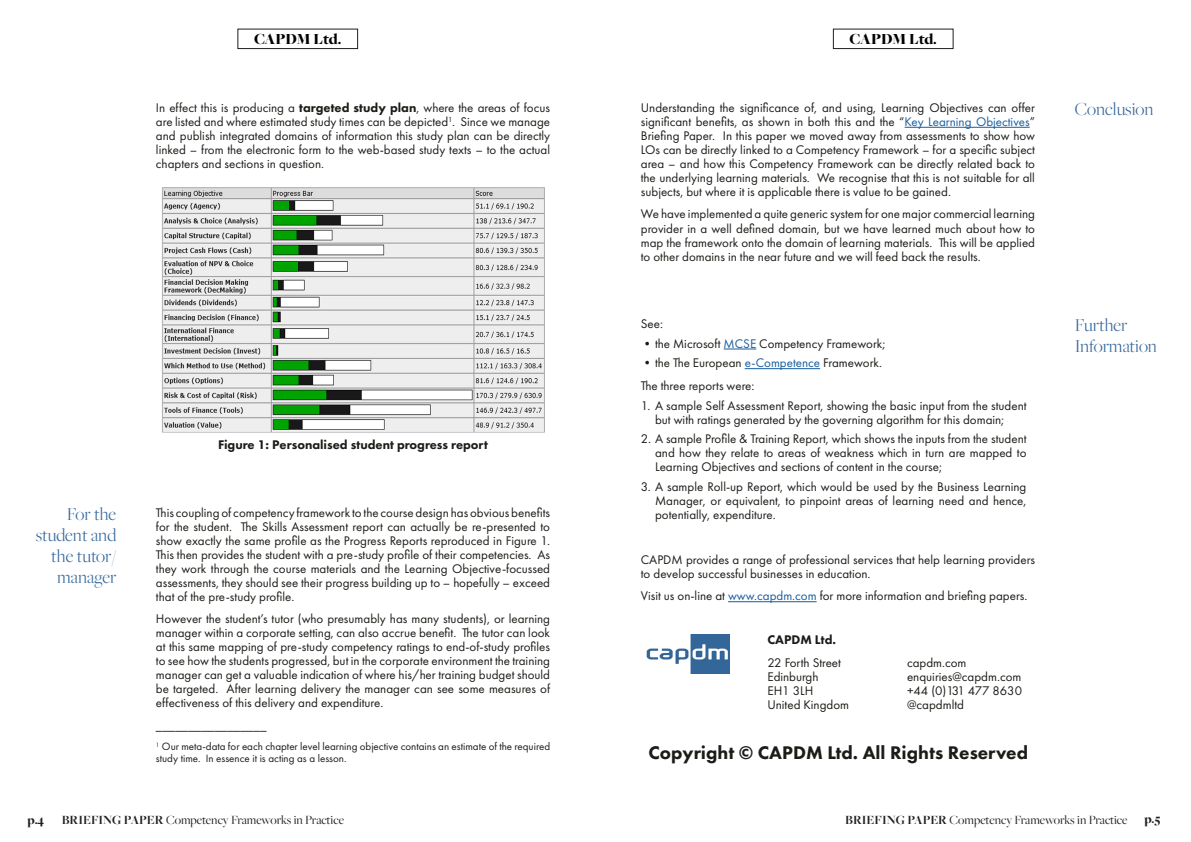
<style>
.page{position:relative;width:1191px;height:842px;background:#fff}
.page>*{position:absolute;margin:0;border:0;box-sizing:border-box;transform-origin:0 0}
.Heading_II{font:300 19px/21px "Freight Big Pro";color:#369;text-align:right}
.Flow_Text{font:800 19px "Futura PT";color:#1b1b17}
.t1{font:900 16px "Freight Big Pro";color:#000}
.Flow_Text-2{font:13px/14px "Futura PT";color:#1b1b17;text-align:justify}
.t2{font:13px "Freight Big Pro";color:#231f20}
.Figure{font:800 13px "Futura PT";color:#1b1b17}
.Flow_Text-3{font:800 13px "Futura PT";color:#1b1b17}
.t3{font:900 13px "Freight Big Pro";color:#231f20}
.Flow_Text-4{font:11px/12px "Futura PT";color:#1b1b17}
.s1{font-weight:800}
.s2{color:#175d9e}
.s3{font-weight:700}
</style>
<div class="page">
<div style="left:237px;top:29px;width:121px;height:20px;border:1px solid #1f1f1c"></div>
<div style="left:833px;top:29px;width:120px;height:20px;border:1px solid #1f1f1c"></div>
<img style="left:162px;top:187px;width:382px;height:245px">
<hr style="left:904px;top:127px;width:125px;height:1px;background:#175d9e">
<hr style="left:723px;top:349px;width:33px;height:1px;background:#175d9e">
<hr style="left:744px;top:368px;width:76px;height:1px;background:#175d9e">
<hr style="left:728px;top:601px;width:88px;height:1px;background:#175d9e">
<img style="left:646px;top:634px;width:83px;height:40px">
<p class="Heading_II" style="left:36px;top:503px;width:82px">For the student and the tutor/ manager</p>
<p class="t1" style="left:254px;top:29px;width:89px">CAPDM Ltd.</p>
<p class="t1" style="left:849px;top:29px;width:89px">CAPDM Ltd.</p>
<p class="Flow_Text-2" style="left:156px;top:101px;width:396px">In effect this is producing a <span class="s1">targeted study plan</span>, where the areas of focus are listed and where estimated study times can be depicted<sup>1</sup>. Since we manage and publish integrated domains of information this study plan can be directly linked – from the electronic form to the web-based study texts – to the actual chapters and sections in question.</p>
<p class="Flow_Text-2" style="left:641px;top:101px;width:396px">Understanding the significance of, and using, Learning Objectives can offer significant benefits, as shown in both this and the “<span class="s2">Key Learning Objectives</span>” Briefing Paper. In this paper we moved away from assessments to show how LOs can be directly linked to a Competency Framework – for a specific subject area – and how this Competency Framework can be directly related back to the underlying learning materials. We recognise that this is not suitable for all subjects, but where it is applicable there is value to be gained.</p>
<p class="Flow_Text-2" style="left:641px;top:207px;width:396px">We have implemented a quite generic system for one major commercial learning provider in a well defined domain, but we have learned much about how to map the framework onto the domain of learning materials. This will be applied to other domains in the near future and we will feed back the results.</p>
<p class="Figure" style="left:218px;top:437px;width:271px">Figure 1: Personalised student progress report</p>
<p class="Flow_Text-2" style="left:156px;top:505px;width:396px">This coupling of competency framework to the course design has obvious benefits for the student. The Skills Assessment report can actually be re-presented to show exactly the same profile as the Progress Reports reproduced in Figure 1.<br>This then provides the student with a pre-study profile of their competencies. As they work through the course materials and the Learning Objective-focussed assessments, they should see their progress building up to – hopefully – exceed that of the pre-study profile.</p>
<p class="Flow_Text-2" style="left:156px;top:612px;width:396px">However the student’s tutor (who presumably has many students), or learning manager within a corporate setting, can also accrue benefit. The tutor can look at this same mapping of pre-study competency ratings to end-of-study profiles to see how the students progressed, but in the corporate environment the training manager can get a valuable indication of where his/her training budget should be targeted. After learning delivery the manager can see some measures of effectiveness of this delivery and expenditure.</p>
<p class="Flow_Text-2" style="left:156px;top:718px;width:112px">_________________</p>
<p class="Flow_Text-4" style="left:156px;top:741px;width:396px"><sup>1</sup> Our meta-data for each chapter level learning objective contains an estimate of the required study time. In essence it is acting as a lesson.</p>
<p class="Flow_Text-2" style="left:641px;top:317px;width:24px">See:</p>
<p class="Flow_Text-2" style="left:641px;top:336px;width:246px">•the Microsoft <span class="s2">MCSE</span> Competency Framework;</p>
<p class="Flow_Text-2" style="left:641px;top:356px;width:243px">•the The European <span class="s2">e-Competence</span> Framework.</p>
<p class="Flow_Text-2" style="left:641px;top:378px;width:115px">The three reports were:</p>
<p class="Flow_Text-2" style="left:655px;top:398px;width:373px;text-indent:-14px">1. A sample Self Assessment Report, showing the basic input from the student but with ratings generated by the governing algorithm for this domain;</p>
<p class="Flow_Text-2" style="left:655px;top:432px;width:373px;text-indent:-14px">2. A sample Profile &amp; Training Report, which shows the inputs from the student and how they relate to areas of weakness which in turn are mapped to Learning Objectives and sections of content in the course;</p>
<p class="Flow_Text-2" style="left:655px;top:479px;width:373px;text-indent:-14px">3. A sample Roll-up Report, which would be used by the Business Learning Manager, or equivalent, to pinpoint areas of learning need and hence, potentially, expenditure.</p>
<p class="Flow_Text-2" style="left:641px;top:552px;width:396px">CAPDM provides a range of professional services that help learning providers to develop successful businesses in education.</p>
<p class="Flow_Text-2" style="left:641px;top:589px;width:388px">Visit us on-line at <span class="s2">www.capdm.com</span> for more information and briefing papers.</p>
<p class="Flow_Text-3" style="left:767px;top:632px;width:70px">CAPDM Ltd.</p>
<p class="Flow_Text-2" style="left:767px;top:655px;width:83px;text-align:left">22 Forth Street<br>Edinburgh<br>EH1 3LH<br>United Kingdom</p>
<p class="Flow_Text-2" style="left:907px;top:655px;width:116px;text-align:left">capdm.com enquiries@capdm.com +44 (0)131 477 8630 @capdmltd</p>
<p class="Flow_Text" style="left:648px;top:741px;width:381px">Copyright © CAPDM Ltd. All Rights Reserved</p>
<p class="Heading_II" style="left:1074px;top:98px;width:80px">Conclusion</p>
<p class="Heading_II" style="left:1074px;top:314px;width:84px;text-align:left">Further<br>Information</p>
<p class="t3" style="left:28px;top:811px;width:18px">p.4</p>
<p class="t2" style="left:62px;top:811px;width:284px"><span class="s3">BRIEFING PAPER</span> Competency Frameworks in Practice</p>
<p class="t2" style="left:845px;top:811px;width:284px"><span class="s3">BRIEFING PAPER</span> Competency Frameworks in Practice</p>
<p class="t3" style="left:1144px;top:810px;width:17px">p.5</p>
</div>
